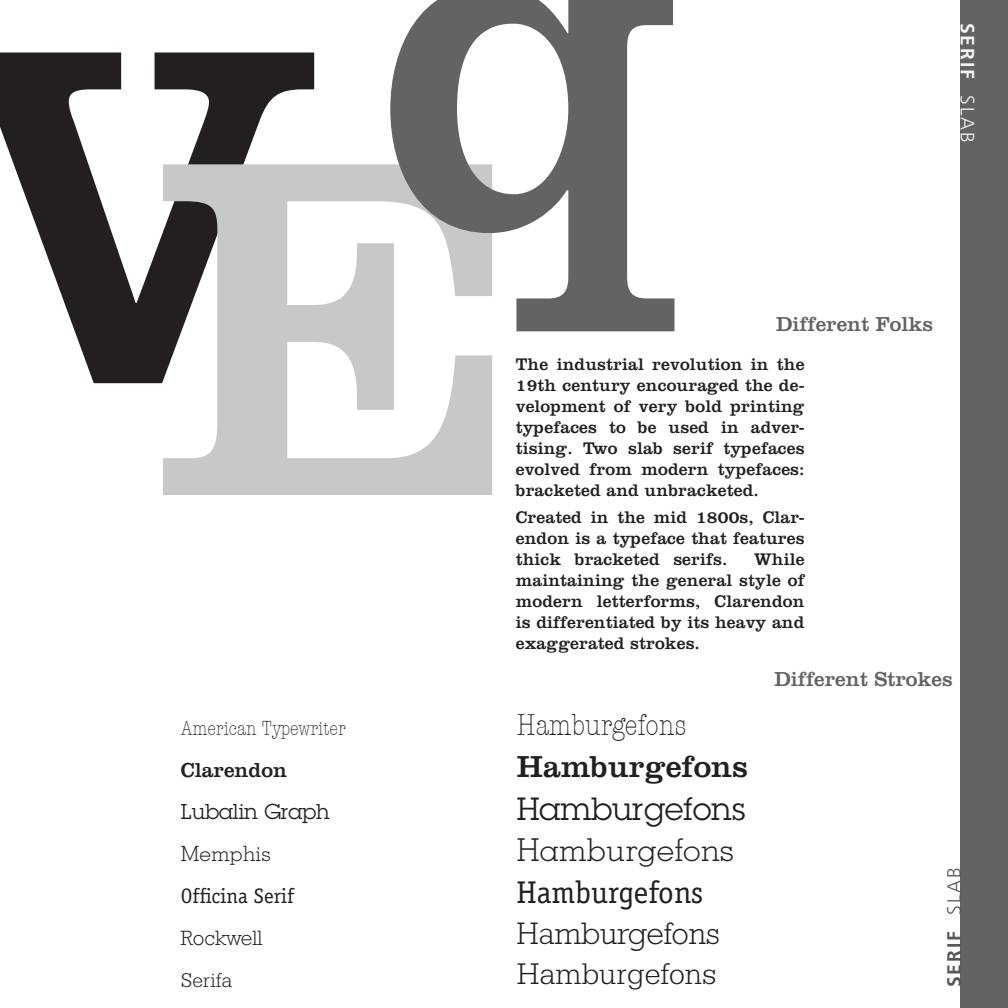
<style>
.page{position:relative;width:1008px;height:1008px;background:#fff}
.page>*{position:absolute;margin:0;border:0;box-sizing:border-box;transform-origin:0 0}
.t1{font:498.75px "Clarendon LT Std";color:#231f20}
.t2{font:498.75px "Clarendon LT Std";color:#636366}
.t3{font:300 31.5px "Rockwell Std";color:#231f20}
.t4{font:300 condensed 31.5px "American Typewriter";color:#231f20}
.t5{font:31.5px "Clarendon LT Std";color:#231f20}
.t6{font:31.5px "Lubalin Graph Std";color:#231f20}
.t7{font:300 31.5px "Memphis LT Std";color:#231f20}
.t8{font:300 31.5px "Serifa Std";color:#231f20}
.t9{font:31.5px "Officina Serif Std";color:#231f20}
.t10{font:21px "Clarendon LT Std";color:#636366}
.t11{font:300 condensed 21px "American Typewriter";color:#231f20}
.t12{font:21px "Officina Serif Std";color:#231f20}
.t13{font:21px "Lubalin Graph Std";color:#231f20}
.t14{font:21px "Clarendon LT Std";color:#231f20}
.t15{font:300 21px "Rockwell Std";color:#231f20}
.t16{font:300 21px "Memphis LT Std";color:#231f20}
.t17{font:300 21px "Serifa Std";color:#231f20}
.t18{font:700 19.25px "Frutiger LT Std";letter-spacing:.1em;color:#f2f3f4}
.t19{font:700 19.25px "Frutiger LT Std";letter-spacing:.1em;color:#57585a}
.t20{font:17.5px/21px "Clarendon LT Std";letter-spacing:.01em;color:#231f20;text-align:justify}
.s1{color:#c7c8ca}
.s2{font-weight:300}
</style>
<div class="page">
<div style="left:961px;top:0;width:47px;height:1008px;background:#636366"></div>
<h1 class="t2" style="left:377px;top:-233px;width:306px">q</h1>
<h1 class="t1" style="left:-65px;top:-75px;width:580px">V<span class="s1">E</span></h1>
<p class="t10" style="left:776px;top:311px;width:158px">Different Folks</p>
<p class="t20" style="left:516px;top:354px;width:290px">The industrial revolution in the 19th century encouraged the de&shy;velopment of very bold printing typefaces to be used in adver&shy;tising. Two slab serif typefaces evolved from modern typefaces: bracketed and unbracketed.</p>
<p class="t20" style="left:516px;top:507px;width:290px">Created in the mid 1800s, Clar&shy;endon is a typeface that features thick bracketed serifs.</p>
<p class="t20" style="left:516px;top:549px;width:290px;text-indent:238px">While maintaining the general style of modern letterforms, Clarendon is differentiated by its heavy and exaggerated strokes.</p>
<p class="t10" style="left:775px;top:666px;width:179px">Different Strokes</p>
<p class="t18" style="left:979px;top:23px;width:121px;rotate:90deg">SERIF <span class="s2">SLAB</span></p>
<p class="t11" style="left:181px;top:717px;width:166px">American Typewriter</p>
<p class="t14" style="left:181px;top:757px;width:108px">Clarendon</p>
<p class="t13" style="left:181px;top:798px;width:150px">Lubalin Graph</p>
<p class="t16" style="left:181px;top:840px;width:91px">Memphis</p>
<p class="t12" style="left:181px;top:883px;width:115px">Officina Serif</p>
<p class="t15" style="left:181px;top:926px;width:83px">Rockwell</p>
<p class="t17" style="left:181px;top:968px;width:53px">Serifa</p>
<h2 class="t4" style="left:517px;top:709px;width:171px">Hamburgefons</h2>
<h2 class="t5" style="left:517px;top:748px;width:233px">Hamburgefons</h2>
<h2 class="t6" style="left:517px;top:789px;width:230px">Hamburgefons</h2>
<h2 class="t7" style="left:517px;top:831px;width:219px">Hamburgefons</h2>
<h2 class="t9" style="left:517px;top:874px;width:188px">Hamburgefons</h2>
<h2 class="t3" style="left:517px;top:916px;width:204px">Hamburgefons</h2>
<h2 class="t8" style="left:517px;top:956px;width:201px">Hamburgefons</h2>
<p class="t19" style="left:943px;top:987px;width:121px;rotate:-90deg">SERIF <span class="s2">SLAB</span></p>
</div>
